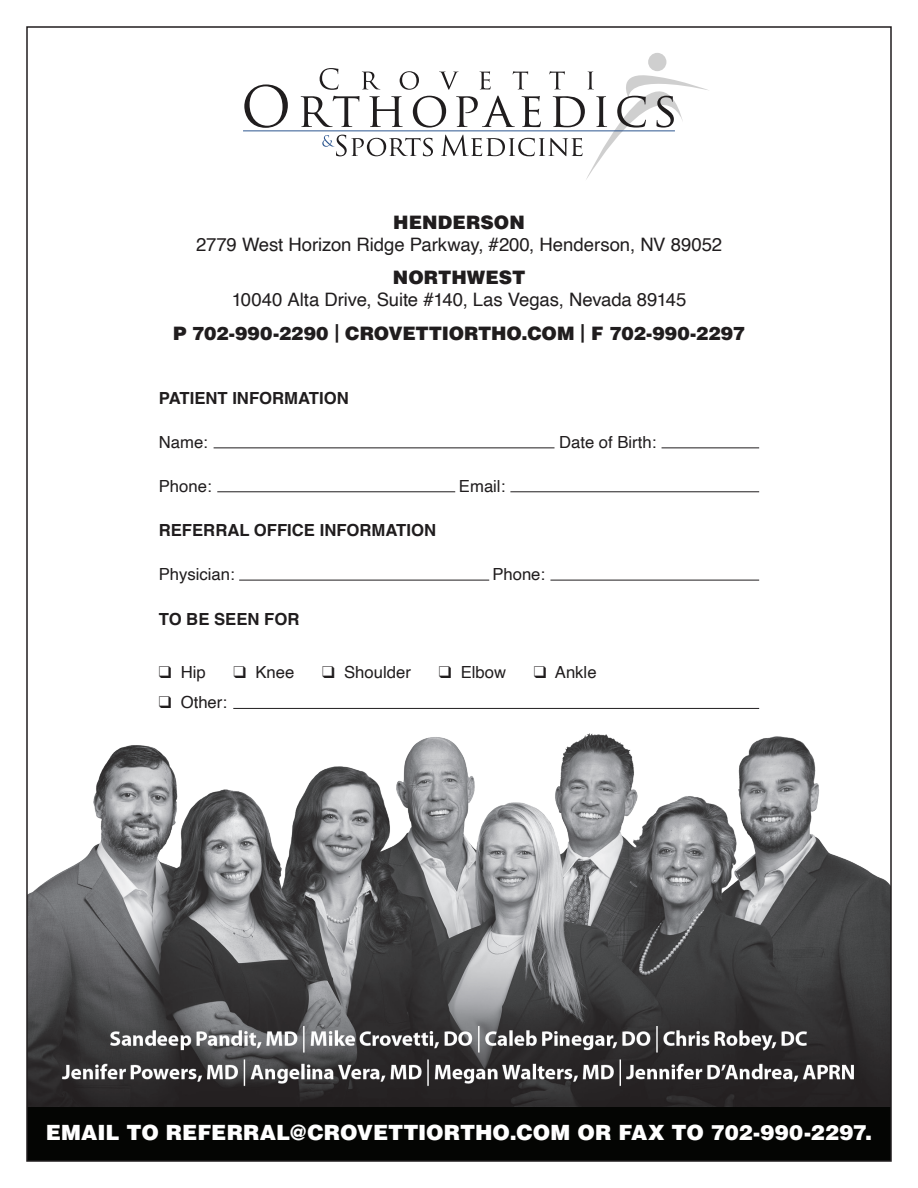
<style>
.page{position:relative;width:918px;height:1188px;background:#fff}
.page>*{position:absolute;margin:0;border:0;box-sizing:border-box;transform-origin:0 0}
.t1{font:900 21px "Helvetica";color:#fff}
.t2{font:18.6px "Helvetica";letter-spacing:-.005em;color:#201d1e}
.t3{font:900 18.6px "Helvetica";letter-spacing:-.005em;color:#201d1e}
.t4{font:16.65px "Helvetica";color:#201d1e}
.t5{font:700 16.65px "Helvetica";color:#201d1e}
</style>
<div class="page">
<img style="left:29px;top:733px;width:860px;height:374px">
<svg style="left:244px;top:84px;width:44px;height:44px"></svg>
<svg style="left:301px;top:53px;width:407px;height:127px"></svg>
<hr style="left:243px;top:130px;width:432px;height:1px;background:#2d5690">
<hr style="left:214px;top:447px;width:341px;height:1px;background:#201d1e">
<hr style="left:217px;top:491px;width:238px;height:1px;background:#201d1e">
<hr style="left:510px;top:491px;width:249px;height:1px;background:#201d1e">
<hr style="left:239px;top:580px;width:250px;height:1px;background:#201d1e">
<hr style="left:233px;top:708px;width:526px;height:1px;background:#201d1e">
<hr style="left:550px;top:580px;width:209px;height:1px;background:#201d1e">
<hr style="left:662px;top:447px;width:97px;height:1px;background:#201d1e">
<div style="left:27px;top:1107px;width:864px;height:54px;background:#040503"></div>
<p class="t3" style="left:393px;top:210px;width:133px">HENDERSON</p>
<p class="t2" style="left:196px;top:230px;width:528px">2779 West Horizon Ridge Parkway, #200, Henderson, NV 89052</p>
<p class="t3" style="left:393px;top:265px;width:134px">NORTHWEST</p>
<p class="t2" style="left:232px;top:286px;width:456px">10040 Alta Drive, Suite #140, Las Vegas, Nevada 89145</p>
<p class="t3" style="left:173px;top:321px;width:574px">P 702-990-2290 | CROVETTIORTHO.COM | F 702-990-2297</p>
<p class="t5" style="left:159px;top:388px;width:191px">PATIENT INFORMATION</p>
<p class="t4" style="left:159px;top:429px;width:51px">Name:</p>
<p class="t4" style="left:559px;top:429px;width:99px">Date of Birth:</p>
<p class="t4" style="left:159px;top:474px;width:54px">Phone:</p>
<p class="t4" style="left:459px;top:474px;width:48px">Email:</p>
<p class="t5" style="left:159px;top:520px;width:279px">REFERRAL OFFICE INFORMATION</p>
<p class="t4" style="left:159px;top:562px;width:77px">Physician:</p>
<p class="t4" style="left:492px;top:562px;width:54px">Phone:</p>
<p class="t5" style="left:159px;top:609px;width:142px">TO BE SEEN FOR</p>
<p class="t4" style="left:159px;top:660px;width:48px">❑ Hip</p>
<p class="t4" style="left:234px;top:660px;width:62px">❑ Knee</p>
<p class="t4" style="left:322px;top:660px;width:90px">❑ Shoulder</p>
<p class="t4" style="left:439px;top:660px;width:69px">❑ Elbow</p>
<p class="t4" style="left:534px;top:660px;width:64px">❑ Ankle</p>
<p class="t4" style="left:159px;top:689px;width:70px">❑ Other:</p>
<p class="t1" style="left:46px;top:1119px;width:828px">EMAIL TO REFERRAL@CROVETTIORTHO.COM OR FAX TO 702-990-2297.</p>
</div>
